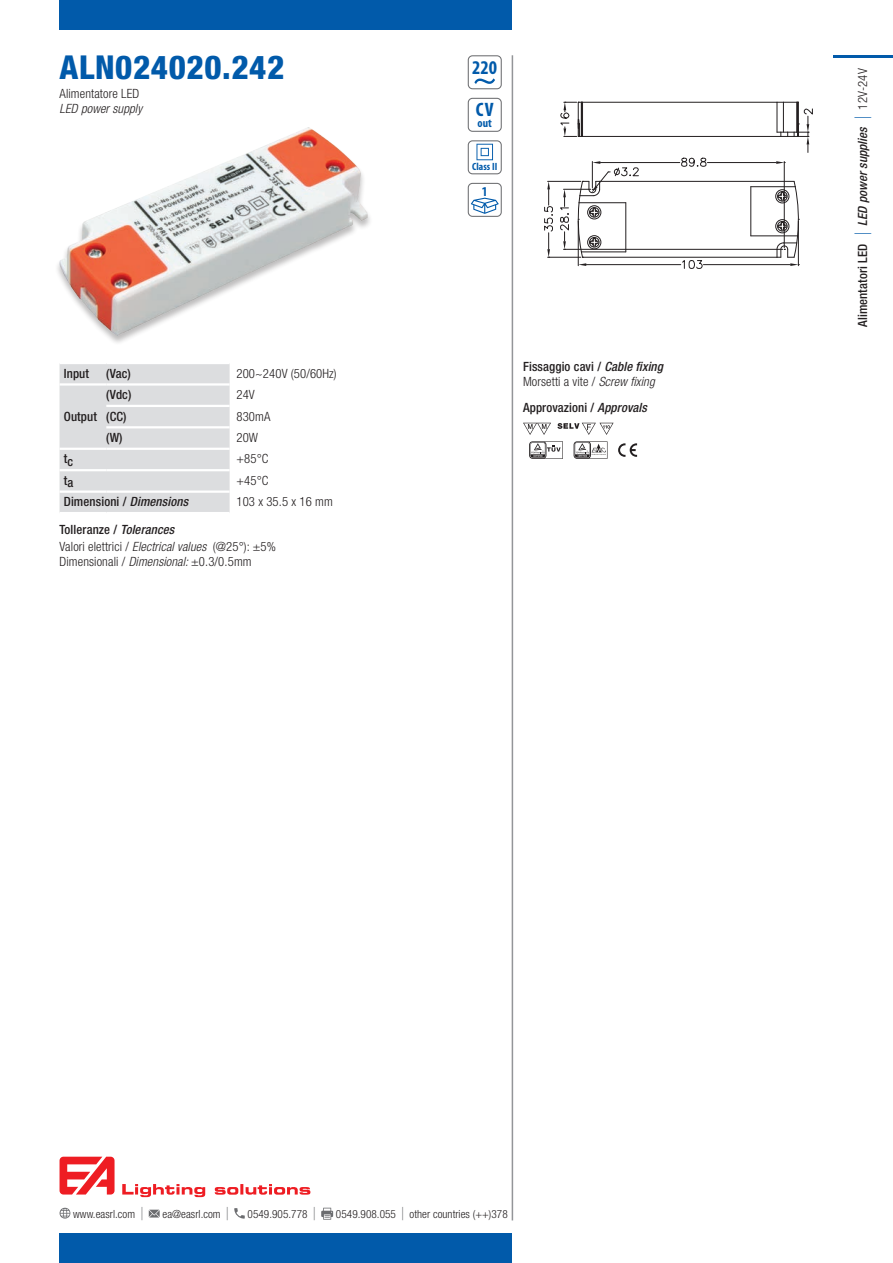
<style>
.page{position:relative;width:893px;height:1263px;background:#fff}
.page>*{position:absolute;margin:0;border:0;box-sizing:border-box;transform-origin:0 0}
.t1{font:800 condensed 33px "Helvetica Neue LT Std";letter-spacing:.02em;color:#015aaa}
.t2{font:700 condensed 19.5px/42.5px "Myriad Pro";color:#015aaa}
.t3{font:700 condensed 13.5px "Myriad Pro";color:#015aaa}
.t4{font:300 condensed 12.75px/17.1px "Helvetica Neue LT Std";letter-spacing:.01em;color:#231f20}
.t5{font:500 condensed 12.75px/15px "Helvetica Neue LT Std";letter-spacing:.01em;color:#231f20}
.t6{font:italic 500 condensed 12.75px "Helvetica Neue LT Std";color:#231f20}
.t7{font:italic 300 condensed 12.75px "Helvetica Neue LT Std";letter-spacing:.01em;color:#231f20}
.t8{font:700 condensed 12px "Myriad Pro";color:#015aaa}
.t9{font:300 condensed 11.25px "Helvetica Neue LT Std";letter-spacing:.005em;color:#231f20}
.t10{font:700 condensed 10.5px "Myriad Pro";letter-spacing:.005em;color:#015aaa}
.s1{font-style:italic}
.s2{font-weight:500}
.s3{font-weight:500;font-style:italic}
.s4{font-weight:300}
.s5{font-weight:300;font-style:italic}
.s6{font-style:normal}
.s7{font-weight:300;font-size:15.3px;color:#015aaa}
.s8{font-weight:300;font-style:normal}
.s9{font-size:18px;color:#6c6d70}
</style>
<div class="page">
<hr style="left:833px;top:55px;width:60px;height:3px;background:#015aaa">
<div style="left:60px;top:1233px;width:452px;height:30px;background:#015aaa"></div>
<div style="left:60px;top:0;width:452px;height:30px;background:#015aaa"></div>
<svg style="left:60px;top:1157px;width:55px;height:37px"></svg>
<svg style="left:122px;top:1184px;width:188px;height:13px"></svg>
<svg style="left:59px;top:1207px;width:12px;height:12px"></svg>
<svg style="left:149px;top:1210px;width:11px;height:7px"></svg>
<svg style="left:234px;top:1208px;width:11px;height:10px"></svg>
<svg style="left:321px;top:1208px;width:12px;height:12px"></svg>
<div style="left:468px;top:55px;width:34px;height:34px;border:1px solid #6c6d70;border-radius:4px"></div>
<svg style="left:474px;top:78px;width:21px;height:6px"></svg>
<div style="left:468px;top:98px;width:34px;height:34px;border:1px solid #6c6d70;border-radius:4px"></div>
<div style="left:468px;top:140px;width:34px;height:34px;border:1px solid #6c6d70;border-radius:4px"></div>
<svg style="left:476px;top:144px;width:17px;height:16px"></svg>
<div style="left:468px;top:183px;width:34px;height:34px;border:1px solid #6c6d70;border-radius:4px"></div>
<svg style="left:471px;top:198px;width:28px;height:16px"></svg>
<hr style="left:512px;top:55px;width:1px;height:1165px;background:#939598">
<div style="left:60px;top:364px;width:170px;height:148px;background:#dcdddf"></div>
<hr style="left:60px;top:383px;width:46px;height:3px;background:#fff">
<hr style="left:106px;top:383px;width:124px;height:3px;background:#fff">
<hr style="left:106px;top:405px;width:124px;height:2px;background:#fff">
<hr style="left:106px;top:426px;width:124px;height:2px;background:#fff">
<hr style="left:60px;top:448px;width:46px;height:2px;background:#fff">
<hr style="left:106px;top:448px;width:124px;height:2px;background:#fff">
<hr style="left:60px;top:469px;width:46px;height:2px;background:#fff">
<hr style="left:106px;top:469px;width:124px;height:2px;background:#fff">
<hr style="left:60px;top:490px;width:46px;height:3px;background:#fff">
<hr style="left:106px;top:490px;width:124px;height:3px;background:#fff">
<svg style="left:523px;top:423px;width:28px;height:12px"></svg>
<svg style="left:557px;top:423px;width:57px;height:12px"></svg>
<svg style="left:529px;top:441px;width:34px;height:18px"></svg>
<svg style="left:574px;top:441px;width:33px;height:18px"></svg>
<svg style="left:618px;top:443px;width:19px;height:14px"></svg>
<svg style="left:544px;top:101px;width:269px;height:168px"></svg>
<img style="left:60px;top:128px;width:307px;height:208px">
<h1 class="t1" style="left:60px;top:47px;width:226px">ALN024020.242</h1>
<p class="t4" style="left:60px;top:85px;width:81px">Alimentatore LED</p>
<p class="t7" style="left:60px;top:101px;width:84px">LED power supply</p>
<p class="t5" style="left:64px;top:365px;width:27px">Input</p>
<p class="t5" style="left:106px;top:365px;width:26px">(Vac)</p>
<p class="t4" style="left:236px;top:364px;width:102px">200~240V (50/60Hz)</p>
<p class="t5" style="left:64px;top:408px;width:35px">Output</p>
<p class="t5" style="left:106px;top:387px;width:27px">(Vdc)</p>
<p class="t4" style="left:236px;top:386px;width:20px">24V</p>
<p class="t5" style="left:106px;top:408px;width:22px">(CC)</p>
<p class="t4" style="left:236px;top:407px;width:35px">830mA</p>
<p class="t5" style="left:106px;top:430px;width:18px">(W)</p>
<p class="t4" style="left:236px;top:429px;width:23px">20W</p>
<p class="t5" style="left:64px;top:452px;width:11px">tc</p>
<p class="t4" style="left:236px;top:450px;width:34px">+85°C</p>
<p class="t5" style="left:64px;top:474px;width:11px">ta</p>
<p class="t4" style="left:236px;top:472px;width:34px">+45°C</p>
<p class="t5" style="left:64px;top:494px;width:126px">Dimensioni / <span class="s1">Dimensions</span></p>
<p class="t4" style="left:236px;top:493px;width:98px">103 x 35.5 x 16 mm</p>
<p class="t4" style="left:60px;top:520px;width:218px"><span class="s2">Tolleranze /</span> <span class="s3">Tolerances<br></span>Valori elettrici / <span class="s1">Electrical values</span> (@25°): ±5%</p>
<p class="t4" style="left:60px;top:552px;width:194px">Dimensionali / <span class="s1">Dimensional:</span> ±0.3/0.5mm</p>
<h2 class="t2" style="left:472px;top:46px;width:26px">220<br>CV</h2>
<p class="t8" style="left:477px;top:115px;width:16px">out</p>
<p class="t10" style="left:472px;top:160px;width:27px">Class II</p>
<p class="t3" style="left:482px;top:183px;width:7px">1</p>
<p class="t5" style="left:523px;top:358px;width:141px">Fissaggio cavi / <span class="s1">Cable fixing<br></span><span class="s4">Morsetti a vite /</span> <span class="s5">Screw fixing</span></p>
<p class="t5" style="left:523px;top:399px;width:125px">Approvazioni / <span class="s1">Approvals</span></p>
<p class="t6" style="left:855px;top:327px;width:260px;rotate:-90deg"><span class="s6">Alimentatori LED</span> <span class="s7">|</span> LED power supplies <span class="s7">|</span> <span class="s8">12V-24V</span></p>
<p class="t9" style="left:73px;top:1207px;width:71px">www.easrl.com <span class="s9">|</span></p>
<p class="t9" style="left:162px;top:1207px;width:68px">ea@easrl.com <span class="s9">|</span></p>
<p class="t9" style="left:248px;top:1207px;width:70px">0549.905.778 <span class="s9">|</span></p>
<p class="t9" style="left:336px;top:1207px;width:173px">0549.908.055 <span class="s9">|</span> other countries (++)378</p>
</div>
